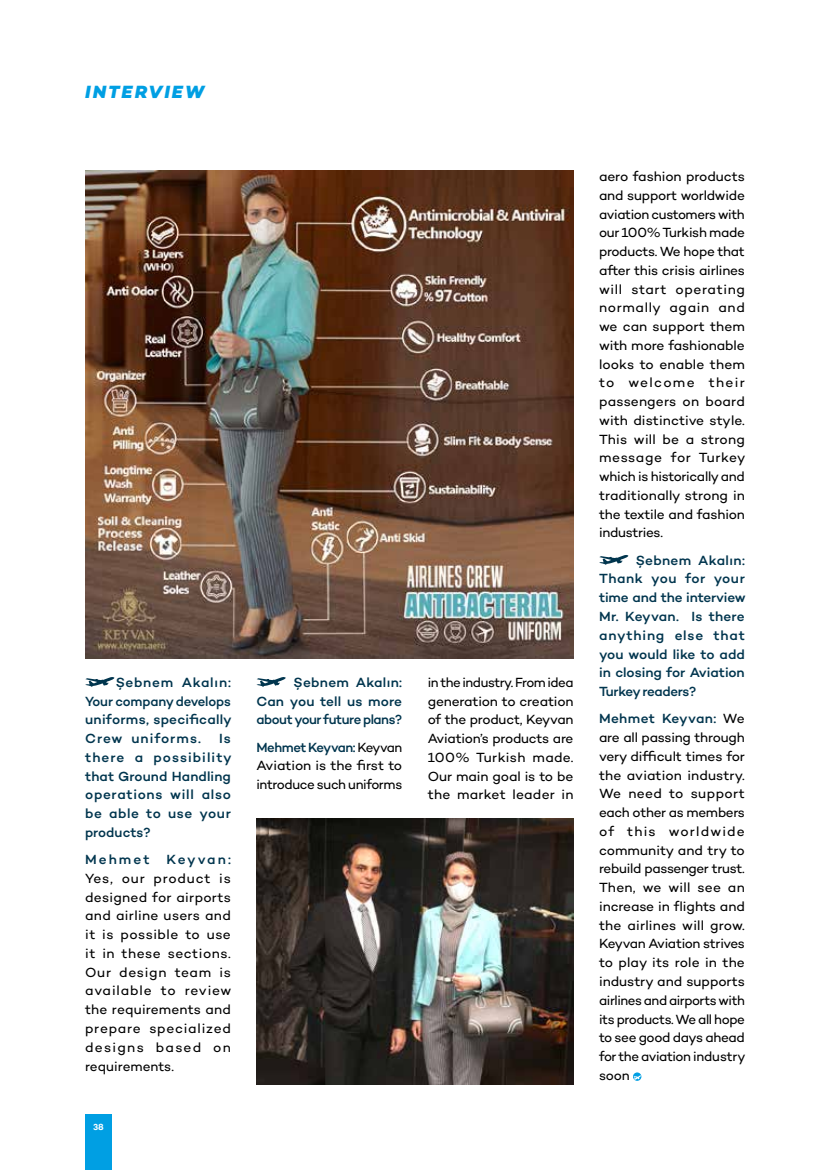
<style>
.page{position:relative;width:830px;height:1170px;background:#fff}
.page>*{position:absolute;margin:0;border:0;box-sizing:border-box;transform-origin:0 0}
.t1{font:italic 800 18px "Campton";letter-spacing:.11em;color:#009fe3}
.t2{font:13.5px/18.8px "Campton";letter-spacing:-.01em;color:#000;text-align:justify}
.t3{font:500 13.5px/18.8px "Campton";letter-spacing:.005em;color:#00354e;text-align:justify}
.t4{font:600 9px "Campton";color:#fff}
.s1{font-weight:500;color:#00354e}
</style>
<div class="page">
<svg style="left:85px;top:677px;width:30px;height:9px"></svg>
<svg style="left:256px;top:677px;width:30px;height:9px"></svg>
<svg style="left:599px;top:555px;width:29px;height:9px"></svg>
<svg style="left:632px;top:1072px;width:9px;height:8px"></svg>
<svg style="left:633px;top:1075px;width:7px;height:4px"></svg>
<img style="left:256px;top:819px;width:317px;height:265px">
<img style="left:85px;top:170px;width:488px;height:488px">
<div style="left:85px;top:1114px;width:27px;height:55px;background:#009fe3"></div>
<h1 class="t1" style="left:85px;top:81px;width:121px">INTERVIEW</h1>
<p class="t3" style="left:85px;top:672px;width:148px;text-indent:31px">Şebnem Akalın:<br>Your company develops uniforms, specifically Crew uniforms.</p>
<p class="t3" style="left:85px;top:728px;width:148px;text-indent:134px">Is there a possibility that Ground Handling operations will also be able to use your products?</p>
<p class="t3" style="left:85px;top:849px;width:66px">Mehmet</p>
<p class="t3" style="left:166px;top:849px;width:66px">Keyvan:</p>
<p class="t2" style="left:85px;top:868px;width:148px">Yes, our product is designed for airports and airline users and it is possible to use it in these sections.<br>Our design team is available to review the requirements and prepare specialized designs based on requirements.</p>
<p class="t4" style="left:93px;top:1120px;width:12px">38</p>
<p class="t3" style="left:256px;top:672px;width:147px;text-indent:37px">Şebnem Akalın:<br>Can you tell us more about your future plans?</p>
<p class="t2" style="left:256px;top:737px;width:147px"><span class="s1">Mehmet Keyvan:</span> Keyvan Aviation is the first to introduce such uniforms</p>
<p class="t2" style="left:427px;top:672px;width:147px">in the industry. From idea generation to creation of the product, Keyvan Aviation’s products are 100% Turkish made.<br>Our main goal is to be the market leader in</p>
<p class="t2" style="left:598px;top:167px;width:148px">aero fashion products and support worldwide aviation customers with our 100% Turkish made products. We hope that after this crisis airlines will start operating normally again and we can support them with more fashionable looks to enable them to welcome their passengers on board with distinctive style.<br>This will be a strong message for Turkey which is historically and traditionally strong in the textile and fashion industries.</p>
<p class="t3" style="left:598px;top:550px;width:148px;text-indent:37px">Şebnem Akalın:<br>Thank you for your time and the interview Mr. Keyvan. Is there anything else that you would like to add in closing for Aviation Turkey readers?</p>
<p class="t2" style="left:598px;top:709px;width:148px"><span class="s1">Mehmet Keyvan:</span> We are all passing through very difficult times for the aviation industry.<br>We need to support each other as members of this worldwide community and try to rebuild passenger trust.<br>Then, we will see an increase in flights and the airlines will grow.<br>Keyvan Aviation strives to play its role in the industry and supports airlines and airports with its products. We all hope to see good days ahead for the aviation industry soon</p>
</div>
